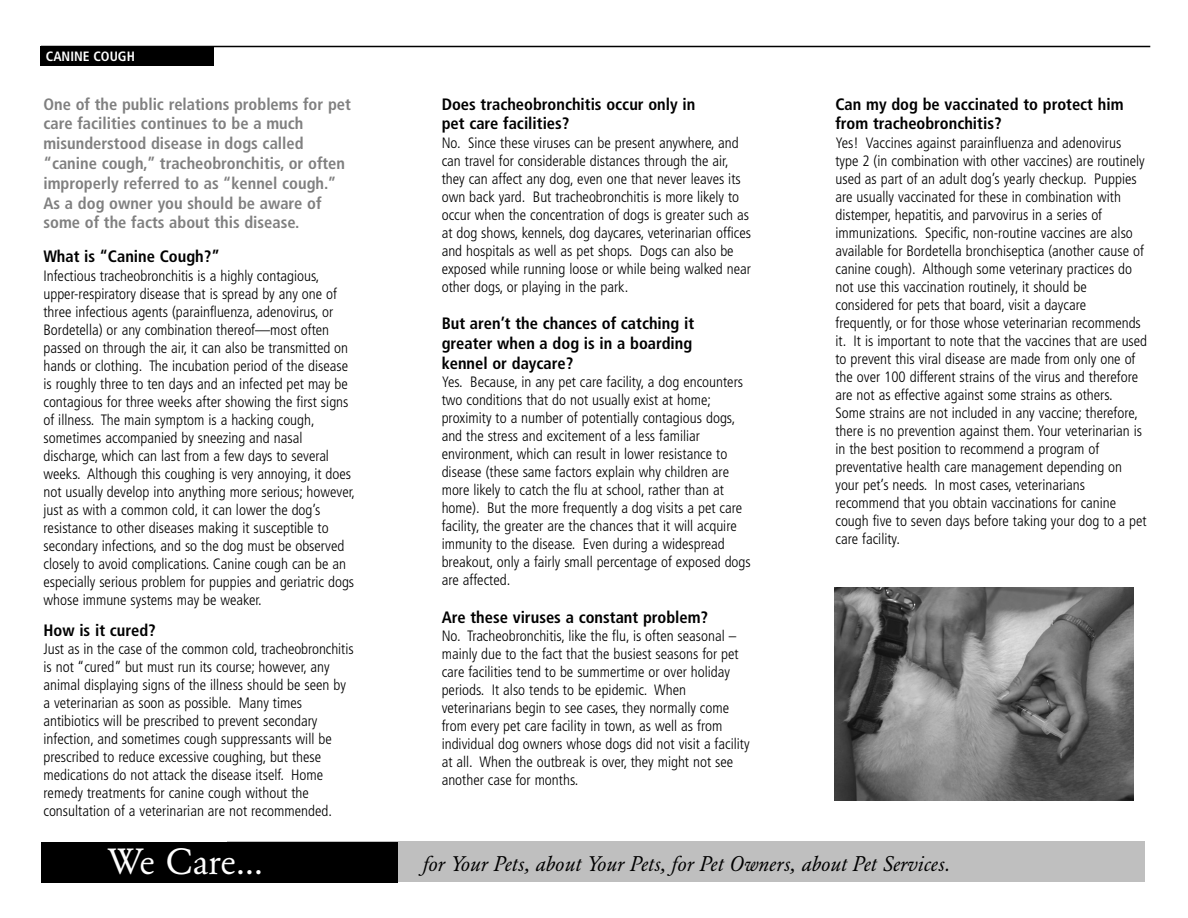
<style>
.page{position:relative;width:1188px;height:918px;background:#fff}
.page>*{position:absolute;margin:0;border:0;box-sizing:border-box;transform-origin:0 0}
.t1{font:36px "Garamond BE";color:#fff}
.t2{font:italic 21px "Garamond BE";letter-spacing:.01em;color:#000}
.t3{font:700 condensed 16.5px/19.8px "Frutiger";color:#000}
.t4{font:700 condensed 16.5px/19.8px "Frutiger";color:#808080}
.t5{font:300 condensed 15px/18px "Frutiger";color:#000}
.t6{font:700 condensed 13.5px "Frutiger";color:#fff}
</style>
<div class="page">
<div style="left:227px;top:842px;width:918px;height:40px;background:#bfbfbf"></div>
<div style="left:41px;top:842px;width:356px;height:40px;background:#000"></div>
<hr style="left:41px;top:46px;width:1109px;height:1px;background:#000">
<div style="left:40px;top:46px;width:174px;height:19px;background:#000"></div>
<img style="left:834px;top:587px;width:300px;height:214px">
<p class="t6" style="left:46px;top:51px;width:91px">CANINE COUGH</p>
<p class="t4" style="left:43px;top:95px;width:309px">One of the public relations problems for pet care facilities continues to be a much misunderstood disease in dogs called “canine cough,” tracheobronchitis, or often improperly referred to as “kennel cough.” As a dog owner you should be aware of some of the facts about this disease.</p>
<p class="t3" style="left:43px;top:248px;width:178px">What is “Canine Cough?”</p>
<p class="t5" style="left:43px;top:268px;width:313px">Infectious tracheobronchitis is a highly contagious, upper-respiratory disease that is spread by any one of three infectious agents (parainfluenza, adenovirus, or Bordetella) or any combination thereof—most often passed on through the air, it can also be transmitted on hands or clothing. The incubation period of the disease is roughly three to ten days and an infected pet may be contagious for three weeks after showing the first signs of illness. The main symptom is a hacking cough, sometimes accompanied by sneezing and nasal discharge, which can last from a few days to several weeks. Although this coughing is very annoying, it does not usually develop into anything more serious; however, just as with a common cold, it can lower the dog’s resistance to other diseases making it susceptible to secondary infections, and so the dog must be observed closely to avoid complications. Canine cough can be an especially serious problem for puppies and geriatric dogs whose immune systems may be weaker.</p>
<p class="t3" style="left:43px;top:621px;width:114px">How is it cured?</p>
<p class="t5" style="left:43px;top:641px;width:312px">Just as in the case of the common cold, tracheobronchitis is not “cured” but must run its course; however, any animal displaying signs of the illness should be seen by a veterinarian as soon as possible. Many times antibiotics will be prescribed to prevent secondary infection, and sometimes cough suppressants will be prescribed to reduce excessive coughing, but these medications do not attack the disease itself. Home remedy treatments for canine cough without the consultation of a veterinarian are not recommended.</p>
<p class="t3" style="left:442px;top:95px;width:255px">Does tracheobronchitis occur only in pet care facilities?</p>
<p class="t5" style="left:442px;top:135px;width:311px">No. Since these viruses can be present anywhere, and can travel for considerable distances through the air, they can affect any dog, even one that never leaves its own back yard. But tracheobronchitis is more likely to occur when the concentration of dogs is greater such as at dog shows, kennels, dog daycares, veterinarian offices and hospitals as well as pet shops. Dogs can also be exposed while running loose or while being walked near other dogs, or playing in the park.</p>
<p class="t3" style="left:442px;top:315px;width:254px;text-align:justify">But aren’t the chances of catching it greater when a dog is in a boarding kennel or daycare?</p>
<p class="t5" style="left:442px;top:374px;width:311px">Yes. Because, in any pet care facility, a dog encounters two conditions that do not usually exist at home; proximity to a number of potentially contagious dogs, and the stress and excitement of a less familiar environment, which can result in lower resistance to disease (these same factors explain why children are more likely to catch the flu at school, rather than at home). But the more frequently a dog visits a pet care facility, the greater are the chances that it will acquire immunity to the disease. Even during a widespread breakout, only a fairly small percentage of exposed dogs are affected.</p>
<p class="t3" style="left:442px;top:608px;width:268px">Are these viruses a constant problem?</p>
<p class="t5" style="left:442px;top:628px;width:309px">No. Tracheobronchitis, like the flu, is often seasonal – mainly due to the fact that the busiest seasons for pet care facilities tend to be summertime or over holiday periods. It also tends to be epidemic. When veterinarians begin to see cases, they normally come from every pet care facility in town, as well as from individual dog owners whose dogs did not visit a facility at all. When the outbreak is over, they might not see another case for months.</p>
<p class="t3" style="left:835px;top:95px;width:290px">Can my dog be vaccinated to protect him from tracheobronchitis?</p>
<p class="t5" style="left:835px;top:135px;width:313px">Yes! Vaccines against parainfluenza and adenovirus type 2 (in combination with other vaccines) are routinely used as part of an adult dog’s yearly checkup. Puppies are usually vaccinated for these in combination with distemper, hepatitis, and parvovirus in a series of immunizations. Specific, non-routine vaccines are also available for Bordetella bronchiseptica (another cause of canine cough). Although some veterinary practices do not use this vaccination routinely, it should be considered for pets that board, visit a daycare frequently, or for those whose veterinarian recommends it. It is important to note that the vaccines that are used to prevent this viral disease are made from only one of the over 100 different strains of the virus and therefore are not as effective against some strains as others.<br>Some strains are not included in any vaccine; therefore, there is no prevention against them. Your veterinarian is in the best position to recommend a program of preventative health care management depending on your pet’s needs. In most cases, veterinarians recommend that you obtain vaccinations for canine cough five to seven days before taking your dog to a pet care facility.</p>
<h1 class="t1" style="left:108px;top:847px;width:157px">We Care...</h1>
<h2 class="t2" style="left:423px;top:855px;width:529px">for Your Pets, about Your Pets, for Pet Owners, about Pet Services.</h2>
</div>
